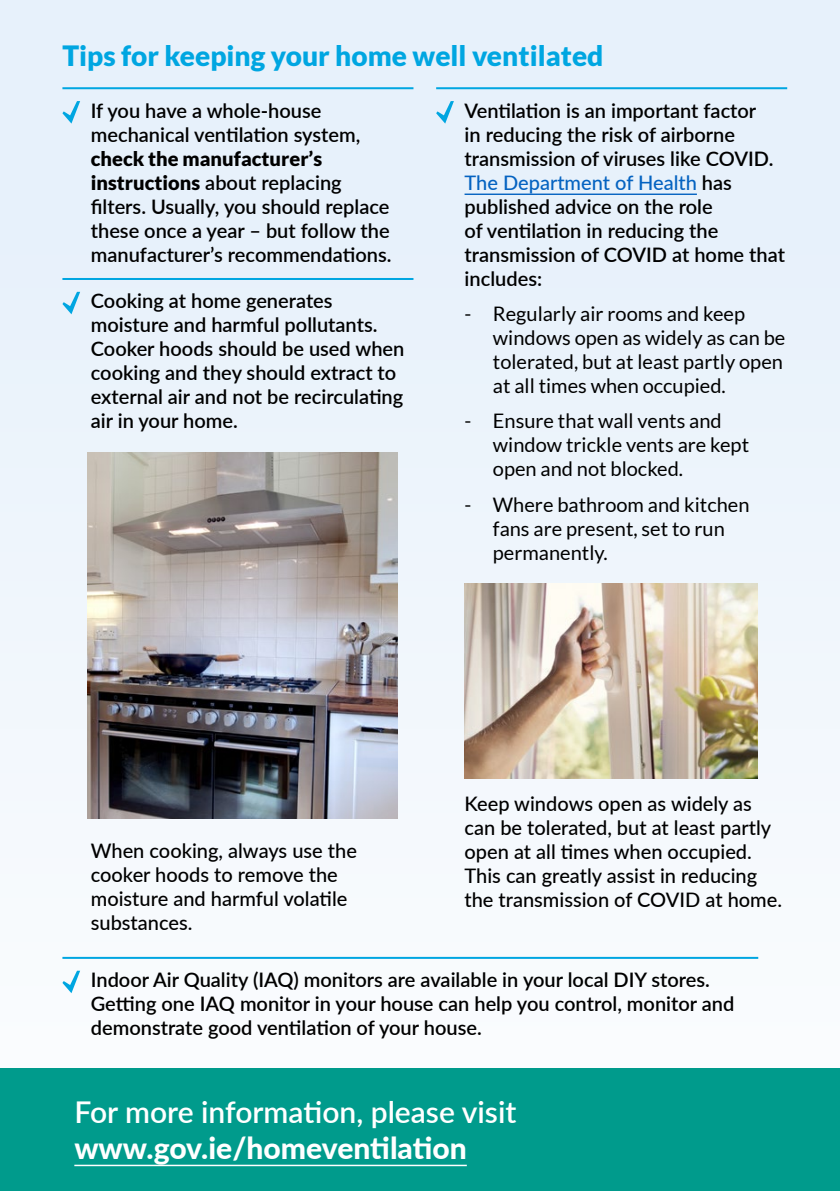
<style>
.page{position:relative;width:840px;height:1191px;background:#fff}
.page>*{position:absolute;margin:0;border:0;box-sizing:border-box;transform-origin:0 0}
.bukllet_tips{font:600 30px "Lato";color:#fff}
.bukllet_tips-2{font:800 30px "Lato";color:#fff}
.Paragraph_Style_1{font:900 28px "Lato";color:#00a6e1}
.bukllet_tips-3{font:600 20px/24px "Lato";color:#000}
.Body_bulklet{font:20px/24px "Lato";color:#000}
.pic_title_indent{font:500 20px/24px "Lato";color:#000}
.s1{font-weight:900}
.s2{font-weight:500;color:#0563c1}
</style>
<div class="page">
<div style="left:0;top:0;width:839px;height:1191px;background:#e7f1fb"></div>
<hr style="left:62px;top:87px;width:351px;height:2px;background:#00a6e1">
<hr style="left:62px;top:278px;width:351px;height:2px;background:#00a6e1">
<svg style="left:62px;top:101px;width:18px;height:23px"></svg>
<svg style="left:62px;top:292px;width:18px;height:22px"></svg>
<hr style="left:436px;top:87px;width:350px;height:2px;background:#00a6e1">
<hr style="left:464px;top:193px;width:232px;height:2px;background:#0563c1">
<svg style="left:436px;top:101px;width:17px;height:23px"></svg>
<img style="left:464px;top:584px;width:293px;height:194px">
<hr style="left:62px;top:957px;width:695px;height:2px;background:#00a6e1">
<svg style="left:62px;top:970px;width:18px;height:23px"></svg>
<div style="left:0;top:1069px;width:839px;height:122px;background:#009b8c"></div>
<hr style="left:74px;top:1164px;width:392px;height:2px;background:#fff">
<img style="left:87px;top:452px;width:310px;height:366px">
<p class="Paragraph_Style_1" style="left:62px;top:39px;width:542px">Tips for keeping your home well ventilated</p>
<p class="bukllet_tips-3" style="left:91px;top:97px;width:302px">If you have a whole-house mechanical ventilation system, <span class="s1">check the manufacturer’s instructions</span> about replacing filters. Usually, you should replace these once a year – but follow the manufacturer’s recommendations.</p>
<p class="bukllet_tips-3" style="left:91px;top:288px;width:315px">Cooking at home generates moisture and harmful pollutants.<br>Cooker hoods should be used when cooking and they should extract to external air and not be recirculating air in your home.</p>
<p class="bukllet_tips-3" style="left:464px;top:97px;width:322px">Ventilation is an important factor<br>in reducing the risk of airborne transmission of viruses like COVID.<br><span class="s2">The Department of Health</span> has published advice on the role<br>of ventilation in reducing the transmission of COVID at home that includes:</p>
<p class="Body_bulklet" style="left:492px;top:302px;width:294px;text-indent:-28px">- Regularly air rooms and keep windows open as widely as can be tolerated, but at least partly open at all times when occupied.</p>
<p class="Body_bulklet" style="left:492px;top:409px;width:257px;text-indent:-28px">- Ensure that wall vents and window trickle vents are kept open and not blocked.</p>
<p class="Body_bulklet" style="left:492px;top:492px;width:258px;text-indent:-28px">- Where bathroom and kitchen fans are present, set to run permanently.</p>
<p class="pic_title_indent" style="left:91px;top:837px;width:267px">When cooking, always use the cooker hoods to remove the moisture and harmful volatile substances.</p>
<p class="pic_title_indent" style="left:464px;top:791px;width:319px">Keep windows open as widely as can be tolerated, but at least partly open at all times when occupied.<br>This can greatly assist in reducing the transmission of COVID at home.</p>
<p class="bukllet_tips-3" style="left:91px;top:967px;width:644px">Indoor Air Quality (IAQ) monitors are available in your local DIY stores.<br>Getting one IAQ monitor in your house can help you control, monitor and demonstrate good ventilation of your house.</p>
<p class="bukllet_tips" style="left:74px;top:1089px;width:443px">For more information, please visit</p>
<p class="bukllet_tips-2" style="left:74px;top:1125px;width:394px">www.gov.ie/homeventilation</p>
</div>
